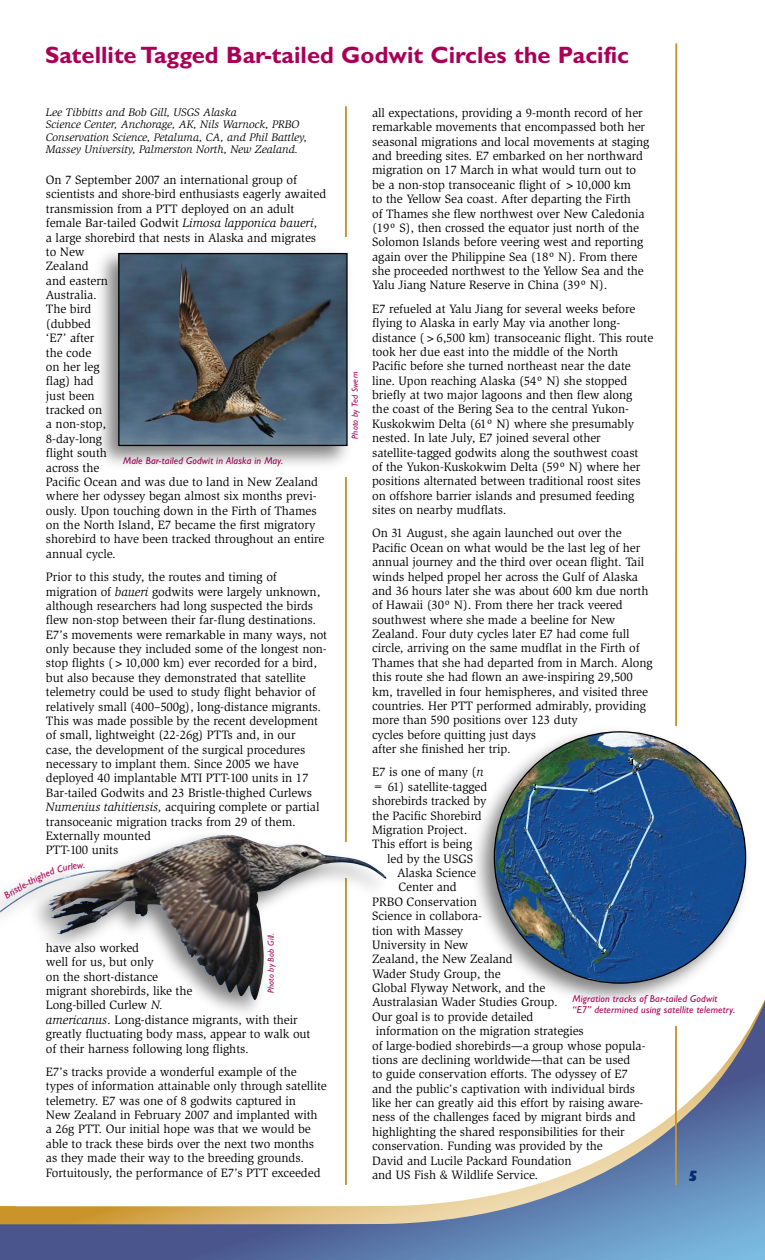
<style>
.page{position:relative;width:765px;height:1260px;background:#fff}
.page>*{position:absolute;margin:0;border:0;box-sizing:border-box;transform-origin:0 0}
.t1{font:700 23.75px "Gill Sans";color:#a90056}
.t2{font:800 15px "Gill Sans";color:#062a6c}
.t3{font:12.5px/14.4px "Slimbach";letter-spacing:-.005em;color:#000}
.t4{font:italic 11.25px/12.5px "Slimbach";color:#000}
.t5{font:italic 10px/11.2px "Gill Sans";letter-spacing:.02em;color:#a90056}
.t6{font:italic 8.75px "Gill Sans";letter-spacing:.02em;color:#a90056}
.t7{font:6.88px "ESRI Default Marker";color:#c7e6dc}
.t8{font:6.88px/4.9px "ESRI Default Marker";color:#000}
.s1{font-style:italic}
.s2{color:#000}
.s3{color:#c7e6dc}
</style>
<div class="page">
<svg style="left:0;top:999px;width:765px;height:261px"></svg>
<hr style="left:675px;top:43px;width:2px;height:1142px;background:#ca942b">
<hr style="left:345px;top:106px;width:2px;height:1079px;background:#ca942b">
<div style="left:336px;top:237px;width:19px;height:240px;background:#fff"></div>
<div style="left:95px;top:247px;width:259px;height:223px;background:#000;opacity:.5"></div>
<img style="left:120px;top:255px;width:226px;height:189px">
<div style="left:118px;top:253px;width:230px;height:193px;border:1px solid #000"></div>
<div style="left:667px;top:726px;width:19px;height:300px;background:#fff"></div>
<div style="left:470px;top:725px;width:283px;height:283px;background:#000;opacity:.5"></div>
<img style="left:494px;top:732px;width:252px;height:251px">
<img style="left:525px;top:754px;width:130px;height:207px">
<div style="left:0;top:826px;width:392px;height:198px;background:#fff"></div>
<img style="left:0;top:835px;width:387px;height:166px">
<svg style="left:4px;top:863px;width:81px;height:36px"></svg>
<h1 class="t1" style="left:45px;top:41px;width:586px">Satellite Tagged Bar-tailed Godwit Circles the Pacific</h1>
<p class="t4" style="left:46px;top:106px;width:263px">Lee Tibbitts and Bob Gill, USGS Alaska<br>Science Center, Anchorage, AK, Nils Warnock, PRBO Conservation Science, Petaluma, CA, and Phil Battley, Massey University, Palmerston North, New Zealand.</p>
<p class="t3" style="left:46px;top:173px;width:282px">On 7 September 2007 an international group of scientists and shore-bird enthusiasts eagerly awaited transmission from a PTT deployed on an adult female Bar-tailed Godwit <span class="s1">Limosa lapponica baueri</span>, a large shorebird that nests in Alaska and migrates to New<br>Zealand<br>and eastern<br>Australia.<br>The bird<br>(dubbed<br>‘E7’ after<br>the code<br>on her leg<br>flag) had<br>just been<br>tracked on<br>a non-stop,<br>8-day-long<br>flight south<br>across the<br>Pacific Ocean and was due to land in New Zealand where her odyssey began almost six months previ&shy;ously. Upon touching down in the Firth of Thames on the North Island, E7 became the first migratory shorebird to have been tracked throughout an entire annual cycle.</p>
<p class="t3" style="left:46px;top:570px;width:283px">Prior to this study, the routes and timing of migration of <span class="s1">baueri</span> godwits were largely unknown, although researchers had long suspected the birds flew non-stop between their far-flung destinations.<br>E7’s movements were remarkable in many ways, not only because they included some of the longest non&shy;stop flights (&gt;10,000 km) ever recorded for a bird, but also because they demonstrated that satellite telemetry could be used to study flight behavior of relatively small (400–500g), long-distance migrants.<br>This was made possible by the recent development of small, lightweight (22-26g) PTTs and, in our<br>case, the development of the surgical procedures necessary to implant them. Since 2005 we have deployed 40 implantable MTI PTT-100 units in 17<br>Bar-tailed Godwits and 23 Bristle-thighed Curlews <span class="s1">Numenius tahitiensis,</span> acquiring complete or partial transoceanic migration tracks from 29 of them.<br>Externally mounted<br>PTT-100 units</p>
<p class="t5" style="left:123px;top:455px;width:162px">Male Bar-tailed Godwit in Alaska in May.</p>
<p class="t6" style="left:266px;top:993px;width:62px;rotate:-90deg">Photo by Bob Gill.</p>
<p class="t3" style="left:46px;top:941px;width:266px">have also worked<br>well for us, but only<br>on the short-distance<br>migrant shorebirds, like the<br>Long-billed Curlew <span class="s1">N.<br>americanus</span>. Long-distance migrants, with their greatly fluctuating body mass, appear to walk out of their harness following long flights.</p>
<p class="t3" style="left:46px;top:1065px;width:282px">E7’s tracks provide a wonderful example of the types of information attainable only through satellite telemetry. E7 was one of 8 godwits captured in<br>New Zealand in February 2007 and implanted with a 26g PTT. Our initial hope was that we would be able to track these birds over the next two months as they made their way to the breeding grounds.<br>Fortuitously, the performance of E7’s PTT exceeded</p>
<p class="t6" style="left:350px;top:439px;width:68px;rotate:-90deg">Photo by Ted Swem</p>
<p class="t3" style="left:372px;top:106px;width:279px">all expectations, providing a 9-month record of her remarkable movements that encompassed both her seasonal migrations and local movements at staging and breeding sites. E7 embarked on her northward migration on 17 March in what would turn out to be a non-stop transoceanic flight of &gt;10,000 km<br>to the Yellow Sea coast. After departing the Firth<br>of Thames she flew northwest over New Caledonia (19º S), then crossed the equator just north of the Solomon Islands before veering west and reporting again over the Philippine Sea (18º N). From there she proceeded northwest to the Yellow Sea and the Yalu Jiang Nature Reserve in China (39º N).</p>
<p class="t3" style="left:372px;top:301px;width:283px">E7 refueled at Yalu Jiang for several weeks before flying to Alaska in early May via another long&shy;distance (&gt;6,500 km) transoceanic flight. This route took her due east into the middle of the North Pacific before she turned northeast near the date line. Upon reaching Alaska (54º N) she stopped briefly at two major lagoons and then flew along<br>the coast of the Bering Sea to the central Yukon-Kuskokwim Delta (61º N) where she presumably nested. In late July, E7 joined several other satellite-tagged godwits along the southwest coast<br>of the Yukon-Kuskokwim Delta (59º N) where her positions alternated between traditional roost sites on offshore barrier islands and presumed feeding sites on nearby mudflats.</p>
<p class="t3" style="left:372px;top:526px;width:282px">On 31 August, she again launched out over the Pacific Ocean on what would be the last leg of her annual journey and the third over ocean flight. Tail winds helped propel her across the Gulf of Alaska and 36 hours later she was about 600 km due north of Hawaii (30º N). From there her track veered southwest where she made a beeline for New Zealand. Four duty cycles later E7 had come full circle, arriving on the same mudflat in the Firth of Thames that she had departed from in March. Along this route she had flown an awe-inspiring 29,500 km, travelled in four hemispheres, and visited three countries. Her PTT performed admirably, providing more than 590 positions over 123 duty<br>cycles before quitting just days<br>after she finished her trip.</p>
<p class="t3" style="left:372px;top:765px;width:117px">E7 is one of many (<span class="s1">n </span>= 61) satellite-tagged shorebirds tracked by the Pacific Shorebird<br>Migration Project.<br>This effort is being</p>
<p class="t3" style="left:387px;top:851px;width:87px">led by the USGS</p>
<p class="t3" style="left:397px;top:866px;width:80px">Alaska Science</p>
<p class="t3" style="left:398px;top:880px;width:60px">Center and</p>
<p class="t3" style="left:372px;top:894px;width:106px">PRBO Conservation</p>
<p class="t3" style="left:372px;top:909px;width:112px">Science in collabora-</p>
<p class="t3" style="left:372px;top:923px;width:93px">tion with Massey</p>
<p class="t3" style="left:372px;top:938px;width:98px">University in New</p>
<p class="t3" style="left:372px;top:952px;width:142px">Zealand, the New Zealand</p>
<p class="t3" style="left:372px;top:966px;width:130px">Wader Study Group, the</p>
<p class="t3" style="left:372px;top:981px;width:175px">Global Flyway Network, and the</p>
<p class="t3" style="left:372px;top:995px;width:187px">Australasian Wader Studies Group.</p>
<p class="t3" style="left:372px;top:1009px;width:163px">Our goal is to provide detailed</p>
<p class="t3" style="left:376px;top:1024px;width:210px">information on the migration strategies</p>
<p class="t3" style="left:372px;top:1038px;width:275px">of large-bodied shorebirds—a group whose popula-</p>
<p class="t3" style="left:372px;top:1053px;width:260px">tions are declining worldwide—that can be used</p>
<p class="t3" style="left:372px;top:1067px;width:257px">to guide conservation efforts. The odyssey of E7</p>
<p class="t3" style="left:372px;top:1081px;width:264px">and the public’s captivation with individual birds</p>
<p class="t3" style="left:372px;top:1096px;width:273px">like her can greatly aid this effort by raising aware-</p>
<p class="t3" style="left:372px;top:1110px;width:265px">ness of the challenges faced by migrant birds and</p>
<p class="t3" style="left:372px;top:1124px;width:254px">highlighting the shared responsibilities for their</p>
<p class="t3" style="left:372px;top:1139px;width:232px">conservation. Funding was provided by the</p>
<p class="t3" style="left:372px;top:1153px;width:201px">David and Lucile Packard Foundation</p>
<p class="t3" style="left:372px;top:1168px;width:168px">and US Fish &amp; Wildlife Service.</p>
<p class="t7" style="left:629px;top:756px;width:5px">!<span class="s2">((</span>!</p>
<p class="t7" style="left:633px;top:764px;width:9px">!<span class="s2">(</span>!!<span class="s2">(</span>!<sup>(</sup>!<sup>(</sup></p>
<p class="t7" style="left:633px;top:765px;width:5px">!<sup>(</sup>!<span class="s2">(</span>!<span class="s2">(</span>!<span class="s2">(</span></p>
<p class="t7" style="left:534px;top:782px;width:3px">!<span class="s2">(</span></p>
<p class="t7" style="left:589px;top:787px;width:7px">!<span class="s2">(</span>!<span class="s2">(</span>!<span class="s2">(</span></p>
<p class="t7" style="left:528px;top:793px;width:3px">!<span class="s2">(</span></p>
<p class="t7" style="left:649px;top:814px;width:5px">!<sup>(</sup>!<span class="s2">(</span>!<span class="s2">(</span>!<span class="s2">(</span>!<span class="s2">(</span></p>
<p class="t7" style="left:524px;top:827px;width:4px">!<span class="s2">(</span>!<span class="s2">(</span></p>
<p class="t8" style="left:628px;top:859px;width:5px">(<span class="s3">! !</span>(<span class="s3">!</span>(</p>
<p class="t7" style="left:544px;top:867px;width:4px">!<span class="s2">(</span>!<span class="s2">(</span></p>
<p class="t8" style="left:548px;top:873px;width:5px">(<span class="s3">! !</span>(</p>
<p class="t7" style="left:606px;top:902px;width:7px">! ! <sup>(</sup><span class="s2">(</span>! <span class="s2">(</span>! <span class="s2">(</span></p>
<p class="t8" style="left:569px;top:916px;width:10px">( <span class="s3">!</span> (<span class="s3">!</span> (<sup>!</sup> (<sup>!</sup> (</p>
<p class="t7" style="left:596px;top:940px;width:4px">!<sup>(</sup><span class="s2">(</span>!!<span class="s2">(</span></p>
<p class="t7" style="left:602px;top:946px;width:3px">!<span class="s2">(</span></p>
<p class="t5" style="left:572px;top:993px;width:164px">Migration tracks of Bar-tailed Godwit “E7” determined using satellite telemetry.</p>
<p class="t2" style="left:688px;top:1167px;width:12px">5</p>
</div>
